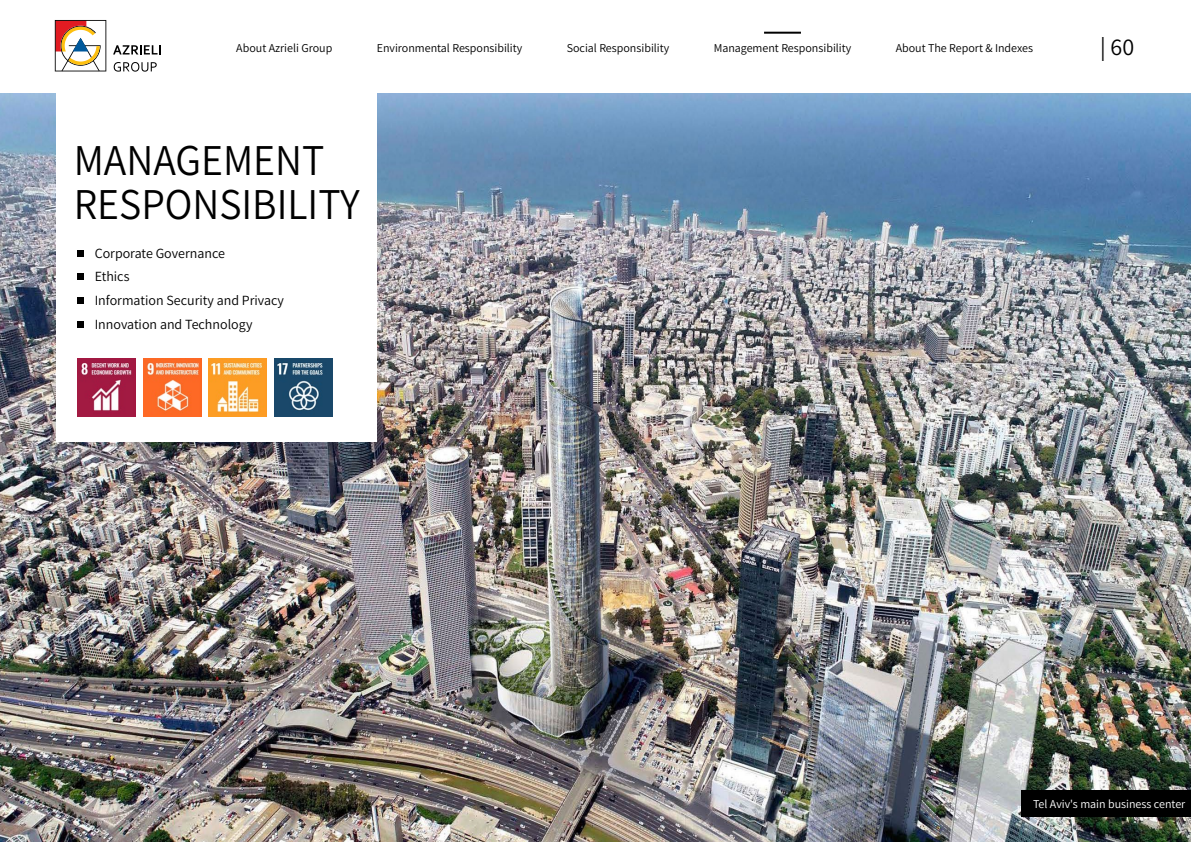
<style>
.page{position:relative;width:1191px;height:842px;background:#fff}
.page>*{position:absolute;margin:0;border:0;box-sizing:border-box;transform-origin:0 0}
.t1{font:44px/44px "Assistant";color:#000;scale:.95 1}
.t2{font:24px "Assistant";color:#000}
.t3{font:14px/23.7px "Assistant";color:#000}
.t4{font:12px "Assistant";color:#000}
.t5{font:12px "Assistant";color:#fff}
</style>
<div class="page">
<hr style="left:764px;top:32px;width:37px;height:2px;background:#000">
<svg style="left:55px;top:20px;width:51px;height:51px"></svg>
<svg style="left:113px;top:45px;width:48px;height:9px"></svg>
<svg style="left:114px;top:62px;width:43px;height:10px"></svg>
<img style="left:0;top:93px;width:1191px;height:749px">
<div style="left:1021px;top:790px;width:170px;height:27px;background:#000"></div>
<div style="left:57px;top:94px;width:320px;height:348px;background:#fff"></div>
<svg style="left:78px;top:250px;width:6px;height:6px"></svg>
<svg style="left:78px;top:274px;width:6px;height:6px"></svg>
<div style="left:78px;top:297px;width:6px;height:7px;background:#000"></div>
<svg style="left:78px;top:321px;width:6px;height:6px"></svg>
<img style="left:78px;top:359px;width:58px;height:58px">
<img style="left:143px;top:359px;width:58px;height:58px">
<img style="left:209px;top:359px;width:58px;height:58px">
<img style="left:274px;top:359px;width:58px;height:58px">
<p class="t4" style="left:236px;top:40px;width:98px">About Azrieli Group</p>
<p class="t4" style="left:377px;top:40px;width:147px">Environmental Responsibility</p>
<h1 class="t1" style="left:74px;top:136px;width:302px">MANAGEMENT<br>RESPONSIBILITY</h1>
<p class="t3" style="left:95px;top:240px;width:191px">Corporate Governance<br>Ethics<br>Information Security and Privacy<br>Innovation and Technology</p>
<p class="t4" style="left:567px;top:40px;width:104px">Social Responsibility</p>
<p class="t4" style="left:713px;top:40px;width:139px">Management Responsibility</p>
<p class="t4" style="left:895px;top:40px;width:139px">About The Report &amp; Indexes</p>
<h2 class="t2" style="left:1100px;top:30px;width:36px">|60</h2>
<p class="t5" style="left:1033px;top:796px;width:154px">Tel Aviv s' main business center</p>
</div>
